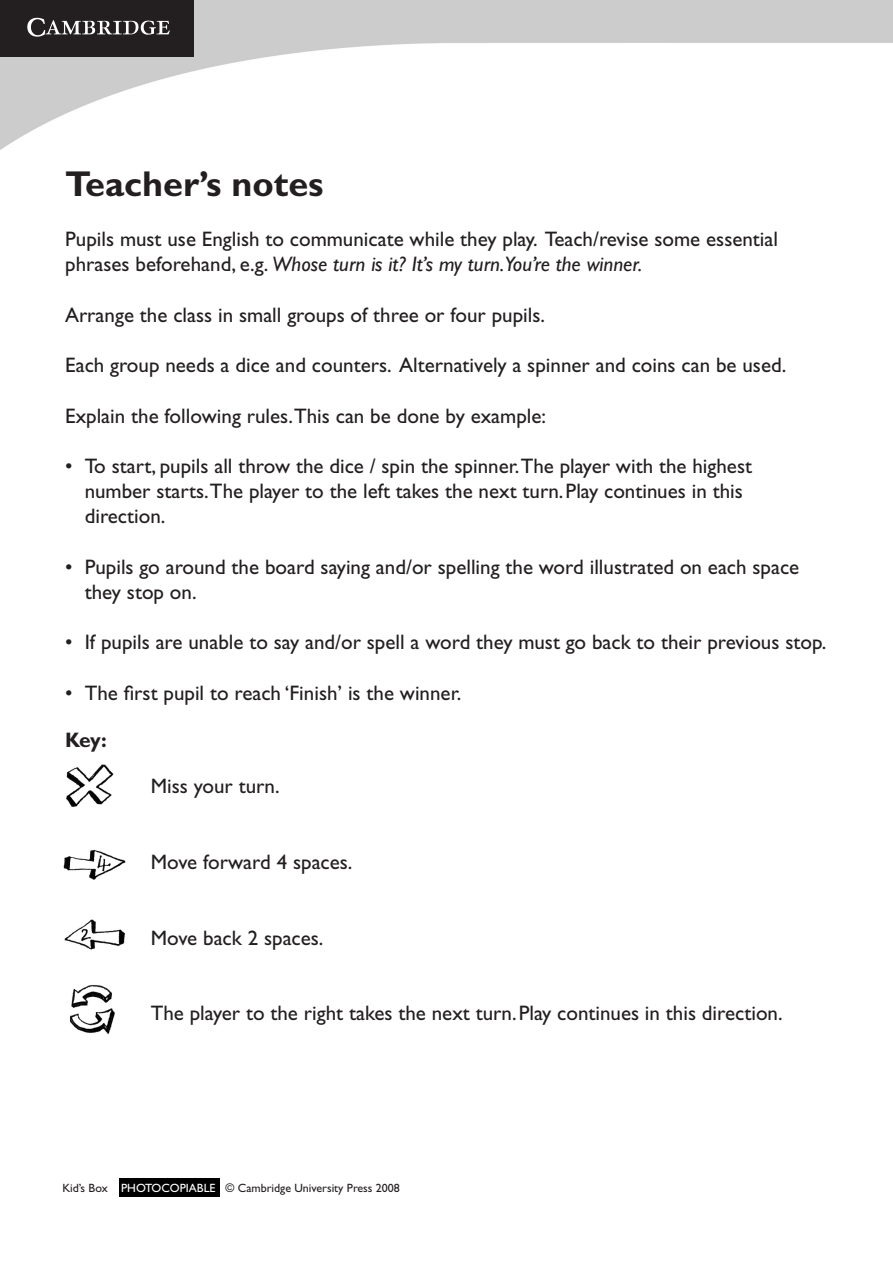
<style>
.page{position:relative;width:893px;height:1263px;background:#fff}
.page>*{position:absolute;margin:0;border:0;box-sizing:border-box;transform-origin:0 0}
.t1{font:700 36px "Gill Sans";color:#231f20}
.t2{font:21px/25.2px "Gill Sans";color:#231f20}
.t3{font:700 21px "Gill Sans";color:#231f20}
.t4{font:12px "Gill Sans";color:#231f20}
.s1{font-style:italic}
.s2{color:#fff}
</style>
<div class="page">
<img style="left:63px;top:849px;width:63px;height:31px">
<img style="left:66px;top:764px;width:48px;height:43px">
<img style="left:70px;top:985px;width:45px;height:49px">
<img style="left:64px;top:919px;width:61px;height:31px">
<div style="left:119px;top:1178px;width:100px;height:18px;background:#000"></div>
<img style="left:0;top:0;width:194px;height:57px">
<h1 class="t1" style="left:65px;top:162px;width:260px">Teacher’s notes</h1>
<p class="t2" style="left:65px;top:227px;width:714px">Pupils must use English to communicate while they play. Teach/revise some essential phrases beforehand, e.g. <span class="s1">Whose turn is it? It’s my turn.You’re the winner.</span></p>
<p class="t2" style="left:65px;top:302px;width:481px">Arrange the class in small groups of three or four pupils.</p>
<p class="t2" style="left:65px;top:353px;width:723px">Each group needs a dice and counters. Alternatively a spinner and coins can be used.</p>
<p class="t2" style="left:65px;top:403px;width:482px">Explain the following rules.This can be done by example:</p>
<p class="t2" style="left:85px;top:453px;width:669px;text-indent:-19px">• To start, pupils all throw the dice / spin the spinner.The player with the highest number starts.The player to the left takes the next turn.Play continues in this direction.</p>
<p class="t2" style="left:85px;top:554px;width:716px;text-indent:-20px">• Pupils go around the board saying and/or spelling the word illustrated on each space they stop on.</p>
<p class="t2" style="left:65px;top:630px;width:763px">• If pupils are unable to say and/or spell a word they must go back to their previous stop.</p>
<p class="t2" style="left:65px;top:680px;width:398px">• The first pupil to reach ‘Finish’ is the winner.</p>
<p class="t3" style="left:65px;top:727px;width:43px">Key:</p>
<p class="t2" style="left:151px;top:774px;width:130px">Miss your turn.</p>
<p class="t2" style="left:151px;top:849px;width:203px">Move forward 4 spaces.</p>
<p class="t2" style="left:151px;top:925px;width:174px">Move back 2 spaces.</p>
<p class="t2" style="left:151px;top:1001px;width:633px">The player to the right takes the next turn.Play continues in this direction.</p>
<p class="t4" style="left:62px;top:1181px;width:339px">Kid’s Box <span class="s2">PHOTOCOPIABLE</span> © Cambridge University Press 2008</p>
</div>
